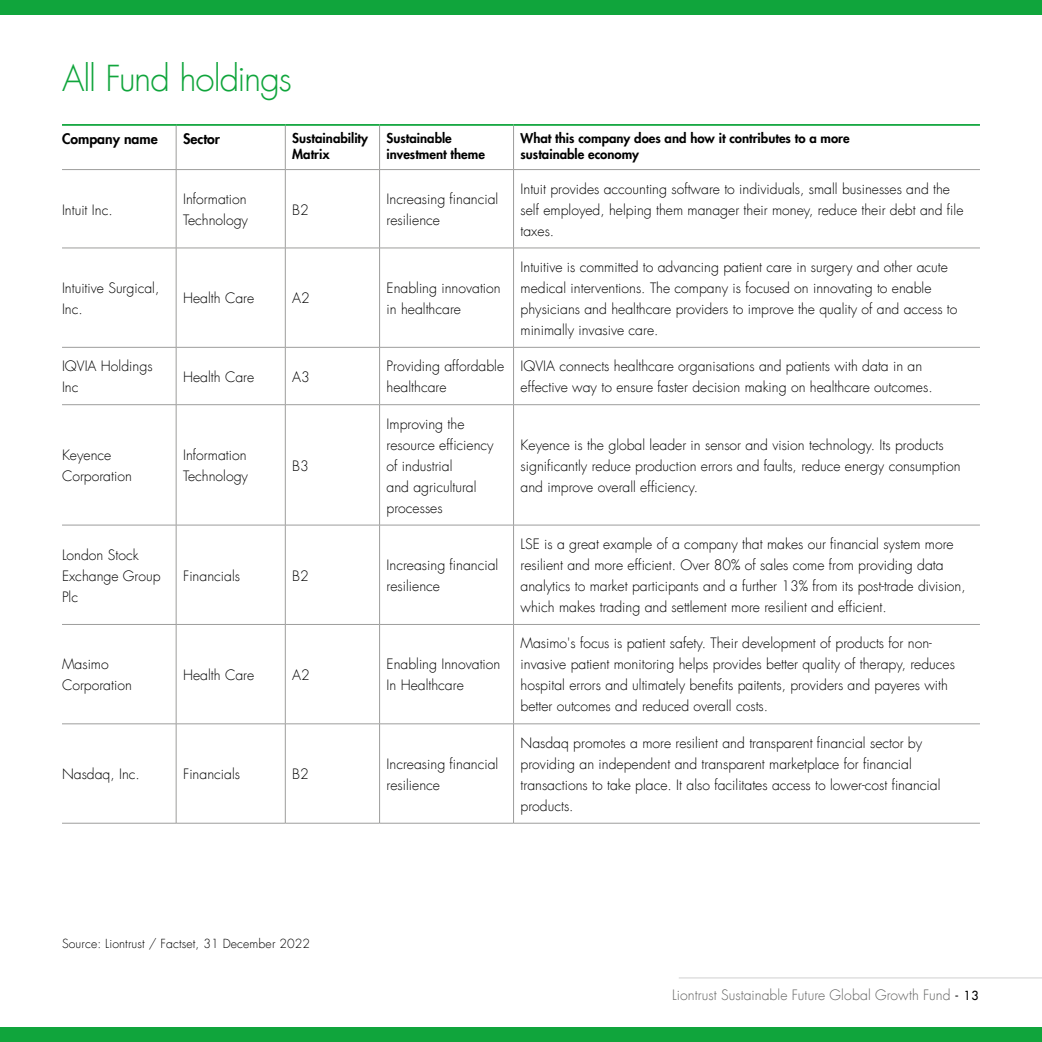
<style>
.page{position:relative;width:1042px;height:1042px;background:#fff}
.page>*{position:absolute;margin:0;border:0;box-sizing:border-box;transform-origin:0 0}
.t1{font:300 35px "Futura LT";letter-spacing:-.035em;color:#10a53c}
.t2{font:300 14px/21px "Futura LT";color:#000}
.t3{font:300 14px "Futura LT";letter-spacing:.005em;color:#636362}
.t4{font:800 14px "Futura LT";color:#000}
.t5{font:800 13.12px/15.8px "Futura LT";color:#000}
.t6{font:300 12.25px "Futura LT";letter-spacing:.01em;color:#000}
.s1{font-weight:400;font-size:12.25px;color:#000}
</style>
<div class="page">
<hr style="left:176px;top:126px;width:1px;height:43px;background:#9d9d9c">
<hr style="left:285px;top:126px;width:1px;height:43px;background:#9d9d9c">
<hr style="left:379px;top:126px;width:1px;height:43px;background:#9d9d9c">
<hr style="left:62px;top:169px;width:114px;height:1px;background:#9d9d9c">
<hr style="left:176px;top:170px;width:1px;height:78px;background:#9d9d9c">
<hr style="left:285px;top:170px;width:1px;height:78px;background:#9d9d9c">
<hr style="left:379px;top:170px;width:1px;height:78px;background:#9d9d9c">
<hr style="left:62px;top:248px;width:114px;height:1px;background:#9d9d9c">
<hr style="left:176px;top:248px;width:1px;height:99px;background:#9d9d9c">
<hr style="left:285px;top:248px;width:1px;height:99px;background:#9d9d9c">
<hr style="left:379px;top:248px;width:1px;height:99px;background:#9d9d9c">
<hr style="left:62px;top:347px;width:114px;height:1px;background:#9d9d9c">
<hr style="left:176px;top:347px;width:1px;height:57px;background:#9d9d9c">
<hr style="left:285px;top:347px;width:1px;height:57px;background:#9d9d9c">
<hr style="left:379px;top:347px;width:1px;height:57px;background:#9d9d9c">
<hr style="left:62px;top:404px;width:114px;height:1px;background:#9d9d9c">
<hr style="left:176px;top:405px;width:1px;height:120px;background:#9d9d9c">
<hr style="left:285px;top:405px;width:1px;height:120px;background:#9d9d9c">
<hr style="left:379px;top:405px;width:1px;height:120px;background:#9d9d9c">
<hr style="left:62px;top:525px;width:114px;height:1px;background:#9d9d9c">
<hr style="left:176px;top:525px;width:1px;height:99px;background:#9d9d9c">
<hr style="left:285px;top:525px;width:1px;height:99px;background:#9d9d9c">
<hr style="left:379px;top:525px;width:1px;height:99px;background:#9d9d9c">
<hr style="left:62px;top:624px;width:114px;height:1px;background:#9d9d9c">
<hr style="left:176px;top:625px;width:1px;height:98px;background:#9d9d9c">
<hr style="left:285px;top:625px;width:1px;height:98px;background:#9d9d9c">
<hr style="left:379px;top:625px;width:1px;height:98px;background:#9d9d9c">
<hr style="left:62px;top:723px;width:114px;height:1px;background:#9d9d9c">
<hr style="left:176px;top:724px;width:1px;height:99px;background:#9d9d9c">
<hr style="left:285px;top:724px;width:1px;height:99px;background:#9d9d9c">
<hr style="left:379px;top:724px;width:1px;height:99px;background:#9d9d9c">
<hr style="left:62px;top:823px;width:114px;height:1px;background:#9d9d9c">
<hr style="left:62px;top:124px;width:114px;height:2px;background:#10a53c">
<hr style="left:176px;top:124px;width:109px;height:2px;background:#10a53c">
<hr style="left:285px;top:124px;width:94px;height:2px;background:#10a53c">
<hr style="left:379px;top:124px;width:134px;height:2px;background:#10a53c">
<hr style="left:513px;top:124px;width:467px;height:2px;background:#10a53c">
<hr style="left:176px;top:169px;width:109px;height:1px;background:#9d9d9c">
<hr style="left:285px;top:169px;width:94px;height:1px;background:#9d9d9c">
<hr style="left:379px;top:169px;width:134px;height:1px;background:#9d9d9c">
<hr style="left:513px;top:169px;width:467px;height:1px;background:#9d9d9c">
<hr style="left:176px;top:248px;width:109px;height:1px;background:#9d9d9c">
<hr style="left:285px;top:248px;width:94px;height:1px;background:#9d9d9c">
<hr style="left:379px;top:248px;width:134px;height:1px;background:#9d9d9c">
<hr style="left:513px;top:248px;width:467px;height:1px;background:#9d9d9c">
<hr style="left:176px;top:347px;width:109px;height:1px;background:#9d9d9c">
<hr style="left:285px;top:347px;width:94px;height:1px;background:#9d9d9c">
<hr style="left:379px;top:347px;width:134px;height:1px;background:#9d9d9c">
<hr style="left:513px;top:347px;width:467px;height:1px;background:#9d9d9c">
<hr style="left:176px;top:404px;width:109px;height:1px;background:#9d9d9c">
<hr style="left:285px;top:404px;width:94px;height:1px;background:#9d9d9c">
<hr style="left:379px;top:404px;width:134px;height:1px;background:#9d9d9c">
<hr style="left:513px;top:404px;width:467px;height:1px;background:#9d9d9c">
<hr style="left:176px;top:525px;width:109px;height:1px;background:#9d9d9c">
<hr style="left:285px;top:525px;width:94px;height:1px;background:#9d9d9c">
<hr style="left:379px;top:525px;width:134px;height:1px;background:#9d9d9c">
<hr style="left:513px;top:525px;width:467px;height:1px;background:#9d9d9c">
<hr style="left:176px;top:624px;width:109px;height:1px;background:#9d9d9c">
<hr style="left:285px;top:624px;width:94px;height:1px;background:#9d9d9c">
<hr style="left:379px;top:624px;width:134px;height:1px;background:#9d9d9c">
<hr style="left:513px;top:624px;width:467px;height:1px;background:#9d9d9c">
<hr style="left:176px;top:723px;width:109px;height:1px;background:#9d9d9c">
<hr style="left:285px;top:723px;width:94px;height:1px;background:#9d9d9c">
<hr style="left:379px;top:723px;width:134px;height:1px;background:#9d9d9c">
<hr style="left:513px;top:723px;width:467px;height:1px;background:#9d9d9c">
<hr style="left:176px;top:823px;width:109px;height:1px;background:#9d9d9c">
<hr style="left:285px;top:823px;width:94px;height:1px;background:#9d9d9c">
<hr style="left:379px;top:823px;width:134px;height:1px;background:#9d9d9c">
<hr style="left:513px;top:823px;width:467px;height:1px;background:#9d9d9c">
<hr style="left:513px;top:170px;width:1px;height:78px;background:#9d9d9c">
<hr style="left:513px;top:248px;width:1px;height:99px;background:#9d9d9c">
<hr style="left:513px;top:347px;width:1px;height:57px;background:#9d9d9c">
<hr style="left:513px;top:405px;width:1px;height:120px;background:#9d9d9c">
<hr style="left:513px;top:525px;width:1px;height:99px;background:#9d9d9c">
<hr style="left:513px;top:625px;width:1px;height:98px;background:#9d9d9c">
<hr style="left:513px;top:724px;width:1px;height:99px;background:#9d9d9c">
<hr style="left:513px;top:126px;width:1px;height:43px;background:#9d9d9c">
<div style="left:0;top:0;width:1042px;height:15px;background:#10a53c"></div>
<div style="left:0;top:1027px;width:1042px;height:15px;background:#10a53c"></div>
<hr style="left:679px;top:977px;width:363px;height:1px;background:#d0d0d0">
<h1 class="t1" style="left:62px;top:57px;width:231px">All Fund holdings</h1>
<p class="t4" style="left:62px;top:129px;width:97px">Company name</p>
<p class="t4" style="left:183px;top:129px;width:38px">Sector</p>
<p class="t5" style="left:292px;top:130px;width:77px">Sustainability<br>Matrix</p>
<p class="t5" style="left:386px;top:130px;width:100px">Sustainable investment theme</p>
<p class="t5" style="left:520px;top:130px;width:331px">What this company does and how it contributes to a more sustainable economy</p>
<p class="t2" style="left:62px;top:199px;width:52px">Intuit Inc.</p>
<p class="t2" style="left:183px;top:189px;width:66px">Information<br>Technology</p>
<p class="t2" style="left:292px;top:199px;width:18px">B2</p>
<p class="t2" style="left:386px;top:189px;width:113px">Increasing financial resilience</p>
<p class="t2" style="left:520px;top:178px;width:444px">Intuit provides accounting software to individuals, small businesses and the self employed, helping them manager their money, reduce their debt and file taxes.</p>
<p class="t2" style="left:62px;top:278px;width:99px">Intuitive Surgical,<br>Inc.</p>
<p class="t2" style="left:183px;top:288px;width:73px">Health Care</p>
<p class="t2" style="left:292px;top:288px;width:19px">A2</p>
<p class="t2" style="left:386px;top:278px;width:116px">Enabling innovation in healthcare</p>
<p class="t2" style="left:520px;top:257px;width:438px">Intuitive is committed to advancing patient care in surgery and other acute medical interventions. The company is focused on innovating to enable physicians and healthcare providers to improve the quality of and access to minimally invasive care.</p>
<p class="t2" style="left:62px;top:356px;width:92px">IQVIA Holdings<br>Inc</p>
<p class="t2" style="left:183px;top:367px;width:73px">Health Care</p>
<p class="t2" style="left:292px;top:367px;width:19px">A3</p>
<p class="t2" style="left:386px;top:356px;width:119px">Providing affordable healthcare</p>
<p class="t2" style="left:520px;top:356px;width:414px">IQVIA connects healthcare organisations and patients with data in an effective way to ensure faster decision making on healthcare outcomes.</p>
<p class="t2" style="left:62px;top:445px;width:71px">Keyence<br>Corporation</p>
<p class="t2" style="left:183px;top:445px;width:66px">Information<br>Technology</p>
<p class="t2" style="left:292px;top:455px;width:18px">B3</p>
<p class="t2" style="left:386px;top:413px;width:109px">Improving the resource efficiency of industrial<br>and agricultural processes</p>
<p class="t2" style="left:62px;top:544px;width:100px">London Stock<br>Exchange Group<br>Plc</p>
<p class="t2" style="left:183px;top:565px;width:58px">Financials</p>
<p class="t2" style="left:292px;top:565px;width:18px">B2</p>
<p class="t2" style="left:386px;top:555px;width:113px">Increasing financial resilience</p>
<p class="t2" style="left:62px;top:654px;width:71px">Masimo<br>Corporation</p>
<p class="t2" style="left:183px;top:665px;width:73px">Health Care</p>
<p class="t2" style="left:292px;top:665px;width:19px">A2</p>
<p class="t2" style="left:386px;top:654px;width:115px">Enabling Innovation<br>In Healthcare</p>
<p class="t2" style="left:62px;top:764px;width:79px">Nasdaq, Inc.</p>
<p class="t2" style="left:183px;top:764px;width:58px">Financials</p>
<p class="t2" style="left:292px;top:764px;width:18px">B2</p>
<p class="t2" style="left:386px;top:753px;width:113px">Increasing financial resilience</p>
<p class="t2" style="left:520px;top:434px;width:441px">Keyence is the global leader in sensor and vision technology. Its products significantly reduce production errors and faults, reduce energy consumption and improve overall efficiency.</p>
<p class="t2" style="left:520px;top:534px;width:447px">LSE is a great example of a company that makes our financial system more resilient and more efficient. Over 80% of sales come from providing data analytics to market participants and a further 13% from its post-trade division, which makes trading and settlement more resilient and efficient.</p>
<p class="t2" style="left:520px;top:633px;width:436px">Masimo's focus is patient safety. Their development of products for non&shy;invasive patient monitoring helps provides better quality of therapy, reduces hospital errors and ultimately benefits paitents, providers and payeres with better outcomes and reduced overall costs.</p>
<p class="t2" style="left:520px;top:732px;width:421px">Nasdaq promotes a more resilient and transparent financial sector by providing an independent and transparent marketplace for financial transactions to take place. It also facilitates access to lower-cost financial products.</p>
<p class="t6" style="left:62px;top:936px;width:250px">Source: Liontrust / Factset, 31 December 2022</p>
<p class="t3" style="left:672px;top:986px;width:308px">Liontrust Sustainable Future Global Growth Fund <span class="s1">- 13</span></p>
</div>
